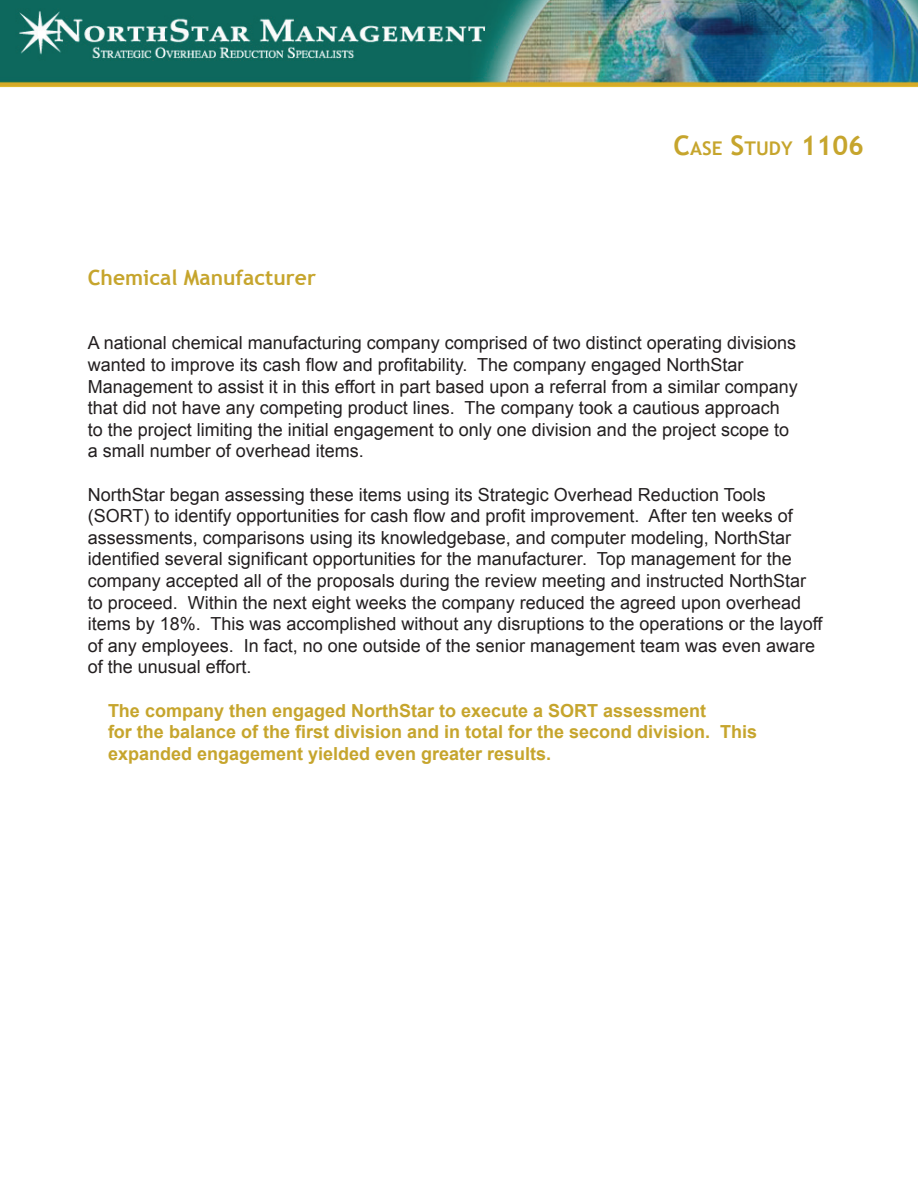
<style>
.page{position:relative;width:918px;height:1188px;background:#fff}
.page>*{position:absolute;margin:0;border:0;box-sizing:border-box;transform-origin:0 0}
.t1{font:700 21px "Trebuchet MS";color:#c6a52d}
.t2{font:700 18.9px "Trebuchet MS";color:#c6a52d}
.t3{font:18px/21.6px "Arial";color:#231f20}
.t4{font:700 18px/21.6px "Arial";color:#c6a52d}
.s1{font-size:27px}
</style>
<div class="page">
<img style="left:0;top:0;width:918px;height:87px">
<p class="t1" style="left:88px;top:264px;width:230px">Chemical Manufacturer</p>
<p class="t2" style="left:674px;top:136px;width:192px"><span class="s1">C</span>ASE <span class="s1">S</span>TUDY <span class="s1">1106</span></p>
<p class="t3" style="left:88px;top:332px;width:711px">A national chemical manufacturing company comprised of two distinct operating divisions wanted to improve its cash flow and profitability. The company engaged NorthStar Management to assist it in this effort in part based upon a referral from a similar company that did not have any competing product lines. The company took a cautious approach to the project limiting the initial engagement to only one division and the project scope to a small number of overhead items.</p>
<p class="t3" style="left:88px;top:484px;width:736px">NorthStar began assessing these items using its Strategic Overhead Reduction Tools (SORT) to identify opportunities for cash flow and profit improvement. After ten weeks of assessments, comparisons using its knowledgebase, and computer modeling, NorthStar identified several significant opportunities for the manufacturer. Top management for the company accepted all of the proposals during the review meeting and instructed NorthStar to proceed. Within the next eight weeks the company reduced the agreed upon overhead items by 18%. This was accomplished without any disruptions to the operations or the layoff of any employees. In fact, no one outside of the senior management team was even aware of the unusual effort.</p>
<p class="t4" style="left:108px;top:700px;width:651px">The company then engaged NorthStar to execute a SORT assessment<br>for the balance of the first division and in total for the second division. This expanded engagement yielded even greater results.</p>
</div>
